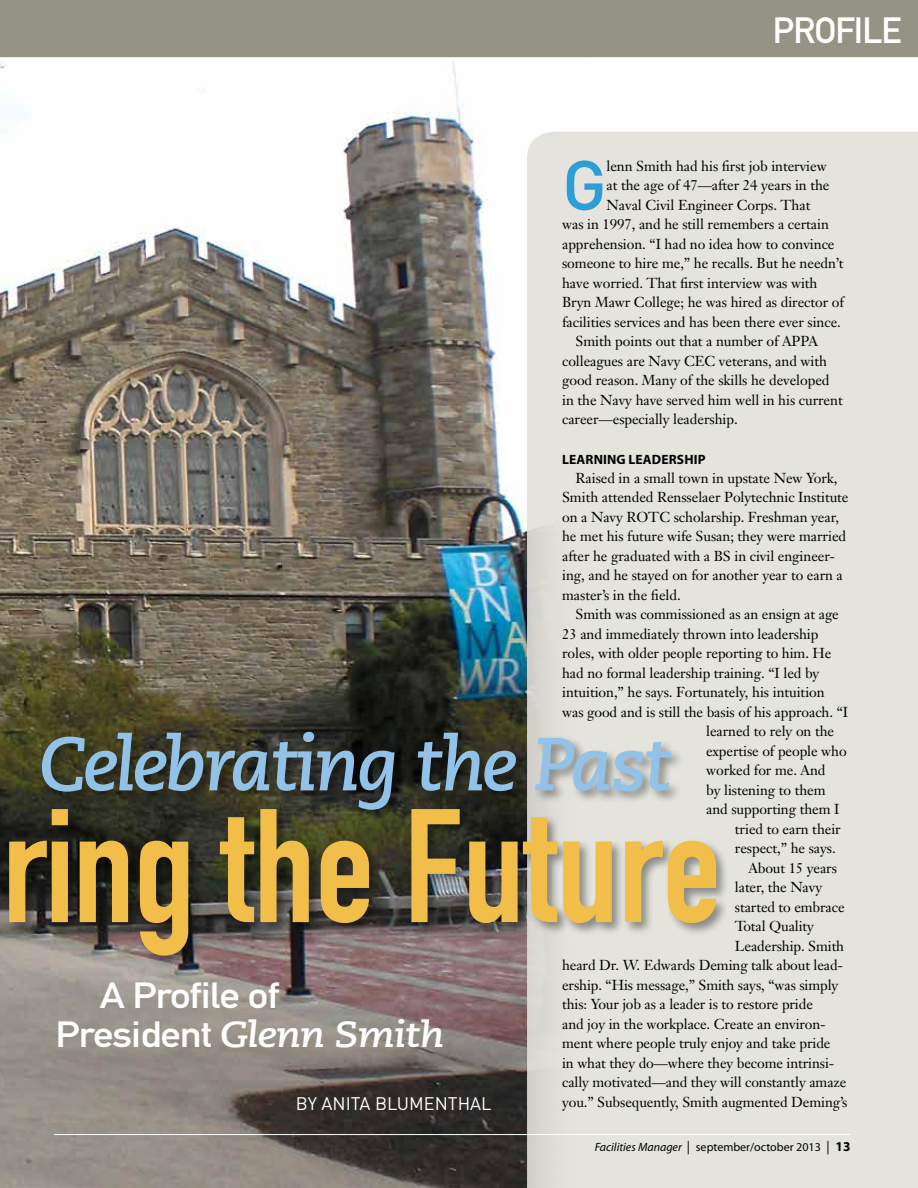
<style>
.page{position:relative;width:918px;height:1188px;background:#fff}
.page>*{position:absolute;margin:0;border:0;box-sizing:border-box;transform-origin:0 0}
.t1{font:158.85px "DIN Engschrift Std";color:#f2be4a}
.t2{font:italic 700 75px "Caecilia";letter-spacing:-.04em;color:#93c2e8}
.t3{font:500 69px "DIN";color:#2c9fd9}
.t4{font:italic 700 36px "Caecilia";letter-spacing:-.025em;color:#fff;scale:1.14 1}
.t5{font:36px "DIN Mittelschrift Std";letter-spacing:-.025em;color:#fff;scale:1.14 1}
.t6{font:36px "DIN Mittelschrift Std";letter-spacing:-.025em;color:#fff}
.t7{font:18px "DIN";color:#fff}
.t8{font:14.25px/19.5px "Janson Text";letter-spacing:-.005em;color:#000}
.t9{font:700 13.5px "Myriad Pro";letter-spacing:.01em;color:#000}
.t10{font:12px "Myriad Pro";color:#000}
.s1{font-family:"DIN Mittelschrift Std";font-weight:400;font-style:normal}
.s2{font-style:italic}
.s3{font-size:13.5px}
.s4{font-weight:700;font-size:13.5px}
</style>
<div class="page">
<img style="left:0;top:60px;width:590px;height:1128px">
<div style="left:0;top:0;width:918px;height:58px;background:#959484"></div>
<div style="left:527px;top:132px;width:391px;height:1056px;background:#e4e4dd"></div>
<hr style="left:54px;top:1134px;width:796px;height:1px;background:#fff">
<div style="left:0;top:807px;width:729px;height:162px;background:#000;opacity:.4"></div>
<div style="left:40px;top:729px;width:644px;height:94px;background:#000;opacity:.4"></div>
<h3 class="t6" style="left:773px;top:9px;width:130px">PROFILE</h3>
<h3 class="t3" style="left:562px;top:141px;width:46px">G</h3>
<p class="t8" style="left:607px;top:156px;width:222px">lenn Smith had his first job interview</p>
<p class="t8" style="left:607px;top:176px;width:224px">at the age of 47—after 24 years in the</p>
<p class="t8" style="left:607px;top:195px;width:205px">Naval Civil Engineer Corps. That</p>
<p class="t8" style="left:562px;top:215px;width:268px">was in 1997, and he still remembers a certain</p>
<p class="t8" style="left:562px;top:234px;width:274px">apprehension. “I had no idea how to convince</p>
<p class="t8" style="left:562px;top:254px;width:283px">someone to hire me,” he recalls. But he needn’t</p>
<p class="t8" style="left:562px;top:273px;width:257px">have worried. That first interview was with</p>
<p class="t8" style="left:562px;top:293px;width:283px">Bryn Mawr College; he was hired as director of</p>
<p class="t8" style="left:562px;top:312px;width:280px">facilities services and has been there ever since.</p>
<p class="t8" style="left:576px;top:332px;width:244px">Smith points out that a number of APPA</p>
<p class="t8" style="left:562px;top:351px;width:266px">colleagues are Navy CEC veterans, and with</p>
<p class="t8" style="left:562px;top:371px;width:269px">good reason. Many of the skills he developed</p>
<p class="t8" style="left:562px;top:390px;width:282px">in the Navy have served him well in his current</p>
<p class="t8" style="left:562px;top:410px;width:177px">career—especially leadership.</p>
<p class="t9" style="left:562px;top:450px;width:145px">LEARNING LEADERSHIP</p>
<p class="t8" style="left:562px;top:468px;width:288px;text-indent:13px">Raised in a small town in upstate New York, Smith attended Rensselaer Polytechnic Institute on a Navy ROTC scholarship. Freshman year, he met his future wife Susan; they were married after he graduated with a BS in civil engineer&shy;ing, and he stayed on for another year to earn a master’s in the field.</p>
<p class="t8" style="left:576px;top:605px;width:265px">Smith was commissioned as an ensign at age</p>
<p class="t8" style="left:562px;top:624px;width:258px">23 and immediately thrown into leadership</p>
<p class="t8" style="left:562px;top:644px;width:271px">roles, with older people reporting to him. He</p>
<p class="t8" style="left:562px;top:663px;width:259px">had no formal leadership training. “I led by</p>
<p class="t8" style="left:562px;top:683px;width:264px">intuition,” he says. Fortunately, his intuition</p>
<p class="t8" style="left:562px;top:702px;width:288px">was good and is still the basis of his approach. “I</p>
<p class="t8" style="left:706px;top:722px;width:130px">learned to rely on the</p>
<p class="t8" style="left:706px;top:741px;width:142px">expertise of people who</p>
<p class="t8" style="left:706px;top:761px;width:121px">worked for me. And</p>
<p class="t8" style="left:706px;top:780px;width:121px">by listening to them</p>
<p class="t8" style="left:706px;top:800px;width:135px">and supporting them I</p>
<p class="t8" style="left:735px;top:819px;width:107px">tried to earn their</p>
<p class="t8" style="left:735px;top:839px;width:102px">respect,” he says.</p>
<p class="t8" style="left:748px;top:858px;width:90px">About 15 years</p>
<p class="t8" style="left:735px;top:878px;width:89px">later, the Navy</p>
<p class="t8" style="left:735px;top:897px;width:111px">started to embrace</p>
<p class="t8" style="left:735px;top:917px;width:81px">Total Quality</p>
<p class="t8" style="left:735px;top:936px;width:111px">Leadership. Smith</p>
<p class="t8" style="left:562px;top:956px;width:283px">heard Dr. W. Edwards Deming talk about lead-</p>
<p class="t8" style="left:562px;top:975px;width:278px">ership. “His message,” Smith says, “was simply</p>
<p class="t8" style="left:562px;top:995px;width:252px">this: Your job as a leader is to restore pride</p>
<p class="t8" style="left:562px;top:1014px;width:265px">and joy in the workplace. Create an environ-</p>
<p class="t8" style="left:562px;top:1034px;width:270px">ment where people truly enjoy and take pride</p>
<p class="t8" style="left:562px;top:1053px;width:274px">in what they do—where they become intrinsi-</p>
<p class="t8" style="left:562px;top:1073px;width:286px">cally motivated—and they will constantly amaze</p>
<p class="t8" style="left:562px;top:1092px;width:287px">you.” Subsequently, Smith augmented Deming’s</p>
<h2 class="t2" style="left:39px;top:720px;width:633px">Celebrating the Past</h2>
<h1 class="t1" style="left:3px;top:773px;width:720px">ring the Future</h1>
<h3 class="t5" style="left:100px;top:975px;width:159px">A Profile of</h3>
<h3 class="t4" style="left:56px;top:1014px;width:342px"><span class="s1">President</span> Glenn Smith</h3>
<p class="t7" style="left:296px;top:1092px;width:197px">BY ANITA BLUMENTHAL</p>
<p class="t10" style="left:595px;top:1139px;width:257px"><span class="s2">Facilities Manager</span> <span class="s3">|</span> september/october 2013 <span class="s3">|</span> <span class="s4">13</span></p>
</div>
